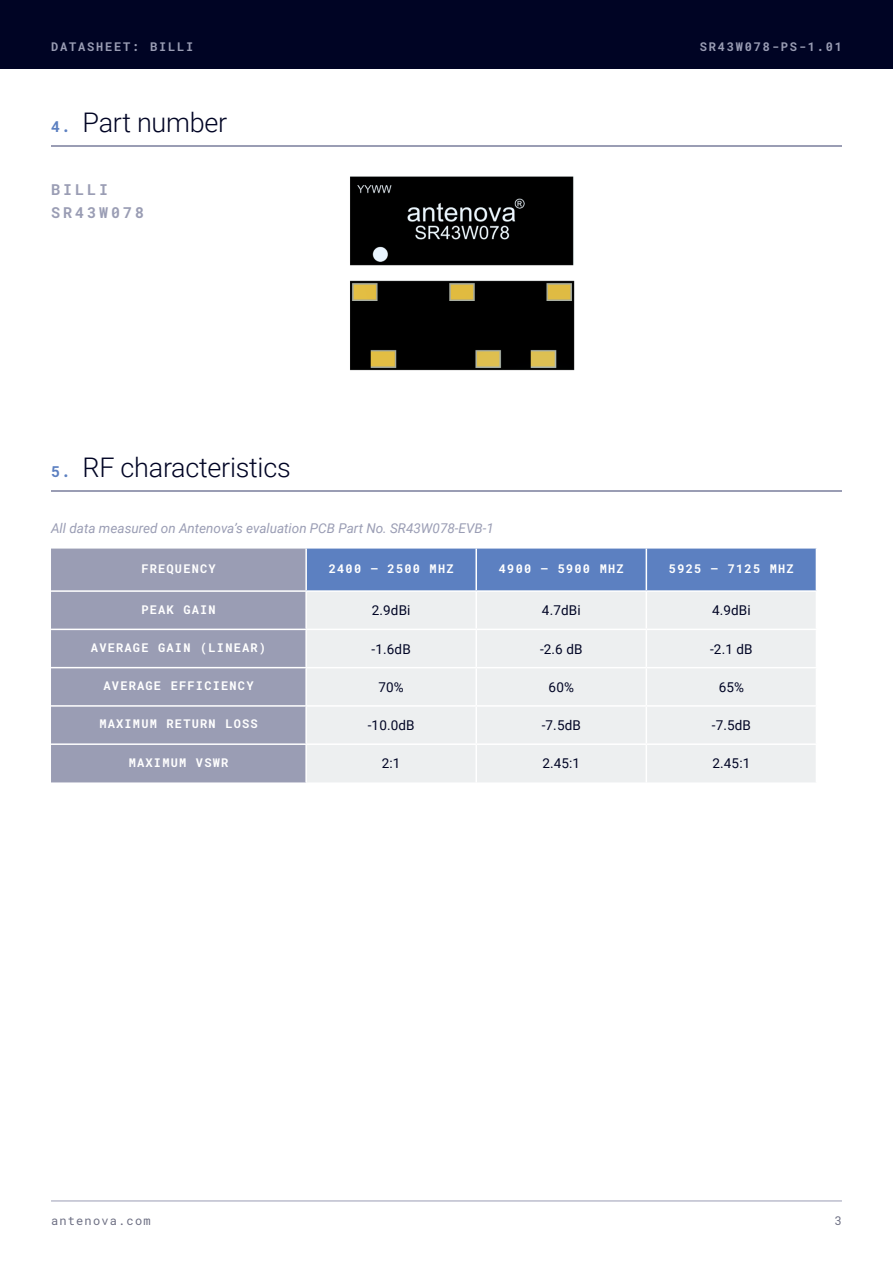
<style>
.page{position:relative;width:893px;height:1263px;background:#fff}
.page>*{position:absolute;margin:0;border:0;box-sizing:border-box;transform-origin:0 0}
.t1{font:300 27px "Roboto";letter-spacing:-.01em;color:#000424}
.t2{font:700 15px "Roboto Mono";letter-spacing:.2em;color:#9a9db4}
.table_data{font:13.5px "Roboto";letter-spacing:.01em;color:#000424}
.label{font:italic 13.5px "Roboto";color:#9a9db4}
.table_header{font:700 12px "Roboto Mono";letter-spacing:.1em;color:#fff}
.t3{font:700 12px "Roboto Mono";letter-spacing:.15em;color:#9a9db4}
.t4{font:12px "Roboto Mono";letter-spacing:.1em;color:#6d6f83}
.s1{font-family:"Roboto Mono";font-weight:700;font-size:15px;color:#5c80c1}
</style>
<div class="page">
<div style="left:0;top:0;width:893px;height:68px;background:#000424"></div>
<hr style="left:51px;top:1201px;width:791px;height:1px;background:#9a9db4">
<div style="left:51px;top:549px;width:254px;height:233px;background:#9a9db4"></div>
<div style="left:307px;top:549px;width:509px;height:41px;background:#5c80c1"></div>
<div style="left:307px;top:592px;width:509px;height:190px;background:#edeff0"></div>
<hr style="left:475px;top:549px;width:2px;height:41px;background:#fff">
<hr style="left:646px;top:549px;width:1px;height:41px;background:#fff">
<hr style="left:475px;top:592px;width:2px;height:37px;background:#fff">
<hr style="left:646px;top:592px;width:1px;height:37px;background:#fff">
<hr style="left:306px;top:629px;width:170px;height:1px;background:#fff">
<hr style="left:476px;top:629px;width:170px;height:1px;background:#fff">
<hr style="left:475px;top:630px;width:2px;height:37px;background:#fff">
<hr style="left:646px;top:629px;width:171px;height:1px;background:#fff">
<hr style="left:646px;top:630px;width:1px;height:37px;background:#fff">
<hr style="left:51px;top:667px;width:255px;height:1px;background:#fff">
<hr style="left:306px;top:667px;width:170px;height:1px;background:#fff">
<hr style="left:476px;top:667px;width:170px;height:1px;background:#fff">
<hr style="left:475px;top:668px;width:2px;height:37px;background:#fff">
<hr style="left:646px;top:667px;width:171px;height:1px;background:#fff">
<hr style="left:646px;top:668px;width:1px;height:37px;background:#fff">
<hr style="left:51px;top:705px;width:255px;height:2px;background:#fff">
<hr style="left:306px;top:705px;width:170px;height:2px;background:#fff">
<hr style="left:476px;top:705px;width:170px;height:2px;background:#fff">
<hr style="left:475px;top:707px;width:2px;height:36px;background:#fff">
<hr style="left:646px;top:705px;width:171px;height:2px;background:#fff">
<hr style="left:646px;top:707px;width:1px;height:36px;background:#fff">
<hr style="left:51px;top:743px;width:255px;height:2px;background:#fff">
<hr style="left:306px;top:743px;width:170px;height:2px;background:#fff">
<hr style="left:476px;top:743px;width:170px;height:2px;background:#fff">
<hr style="left:475px;top:745px;width:2px;height:37px;background:#fff">
<hr style="left:646px;top:743px;width:171px;height:2px;background:#fff">
<hr style="left:646px;top:745px;width:1px;height:37px;background:#fff">
<hr style="left:51px;top:590px;width:255px;height:2px;background:#fff">
<hr style="left:51px;top:629px;width:255px;height:1px;background:#fff">
<hr style="left:51px;top:145px;width:791px;height:2px;background:#9a9db4">
<hr style="left:51px;top:490px;width:791px;height:1px;background:#9a9db4">
<img style="left:350px;top:176px;width:225px;height:195px">
<p class="t3" style="left:51px;top:38px;width:144px">DATASHEET: BILLI</p>
<p class="t3" style="left:700px;top:38px;width:144px">SR43W078-PS-1.01</p>
<p class="t1" style="left:51px;top:103px;width:178px"><span class="s1">4.</span> Part number</p>
<p class="t2" style="left:51px;top:179px;width:58px">BILLI</p>
<p class="t2" style="left:51px;top:202px;width:94px">SR43W078</p>
<p class="t1" style="left:51px;top:448px;width:241px"><span class="s1">5.</span> RF characteristics</p>
<p class="label" style="left:51px;top:518px;width:444px">All data measured on Antenova’s evaluation PCB Part No. SR43W078-EVB-1</p>
<p class="table_header" style="left:141px;top:560px;width:76px">FREQUENCY</p>
<p class="table_header" style="left:329px;top:560px;width:126px">2400 – 2500 MHZ</p>
<p class="table_header" style="left:499px;top:560px;width:126px">4900 – 5900 MHZ</p>
<p class="table_header" style="left:669px;top:560px;width:126px">5925 – 7125 MHZ</p>
<p class="table_header" style="left:141px;top:601px;width:76px">PEAK GAIN</p>
<p class="table_data" style="left:372px;top:601px;width:40px">2.9dBi</p>
<p class="table_data" style="left:542px;top:601px;width:40px">4.7dBi</p>
<p class="table_data" style="left:712px;top:601px;width:40px">4.9dBi</p>
<p class="table_header" style="left:91px;top:639px;width:177px">AVERAGE GAIN (LINEAR)</p>
<p class="table_data" style="left:372px;top:639px;width:41px">-1.6dB</p>
<p class="table_data" style="left:540px;top:639px;width:44px">-2.6 dB</p>
<p class="table_data" style="left:710px;top:639px;width:44px">-2.1 dB</p>
<p class="table_header" style="left:104px;top:677px;width:152px">AVERAGE EFFICIENCY</p>
<p class="table_data" style="left:379px;top:677px;width:27px">70%</p>
<p class="table_data" style="left:549px;top:677px;width:27px">60%</p>
<p class="table_data" style="left:719px;top:677px;width:27px">65%</p>
<p class="table_header" style="left:99px;top:715px;width:160px">MAXIMUM RETURN LOSS</p>
<p class="table_data" style="left:368px;top:716px;width:48px">-10.0dB</p>
<p class="table_data" style="left:542px;top:716px;width:41px">-7.5dB</p>
<p class="table_data" style="left:712px;top:716px;width:41px">-7.5dB</p>
<p class="table_header" style="left:129px;top:754px;width:101px">MAXIMUM VSWR</p>
<p class="table_data" style="left:382px;top:754px;width:20px">2:1</p>
<p class="table_data" style="left:542px;top:754px;width:39px">2.45:1</p>
<p class="table_data" style="left:712px;top:754px;width:39px">2.45:1</p>
<p class="t4" style="left:51px;top:1212px;width:101px">antenova.com</p>
<p class="t4" style="left:835px;top:1212px;width:9px">3</p>
</div>
